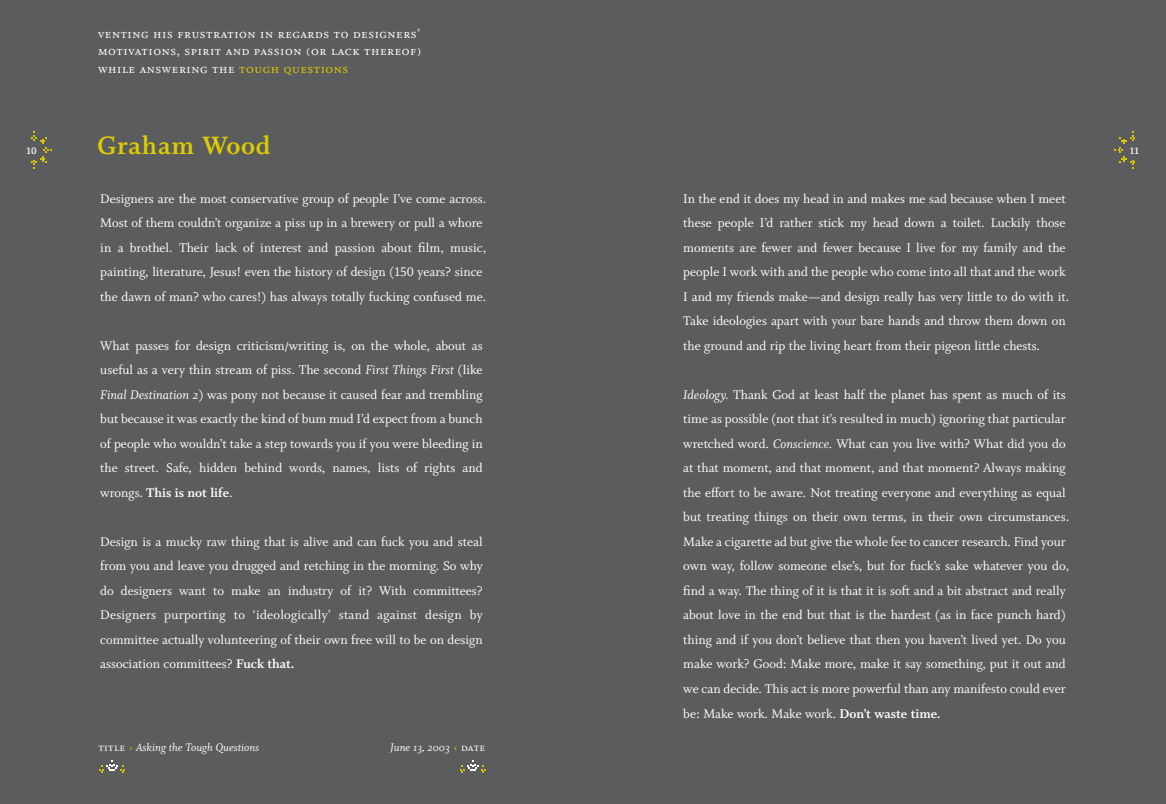
<style>
.page{position:relative;width:1166px;height:804px;background:#fff}
.page>*{position:absolute;margin:0;border:0;box-sizing:border-box;transform-origin:0 0}
.t1{font:28px "Whitman Bold Os F";letter-spacing:.025em;color:#dccc00}
.t2{font:14px/24.5px "Whitman Roman LF";color:#fff}
.t3{font:14px/17.5px "Whitman Small Caps Os F";letter-spacing:.045em;color:#fff;text-align:justify}
.t4{font:14px "Whitman Bold Os F";color:#fff}
.t5{font:12.25px "Whitman Italic Os F";color:#fff}
.t6{font:10.5px "Whitman Bold LF";color:#fff}
.s1{color:#dccc00}
.s2{font-family:"Whitman Italic Os F"}
.s3{font-family:"Whitman Roman LF"}
.s4{font-family:"Whitman Bold Os F"}
.s5{font-family:"Whitman Small Caps Os F"}
.s6{font-family:"Whitman Small Caps Os F";color:#dccc00}
</style>
<div class="page">
<div style="left:583px;top:0;width:583px;height:803px;background:#5b5c5e"></div>
<svg style="left:1114px;top:131px;width:21px;height:37px"></svg>
<div style="left:0;top:0;width:583px;height:803px;background:#5b5c5e"></div>
<svg style="left:31px;top:131px;width:21px;height:37px"></svg>
<svg style="left:99px;top:760px;width:26px;height:12px"></svg>
<svg style="left:460px;top:760px;width:26px;height:12px"></svg>
<p class="t6" style="left:27px;top:146px;width:12px">10</p>
<p class="t3" style="left:98px;top:24px;width:325px">venting his frustration in regards to designers’ motivations, spirit and passion (or lack thereof) while answering the <span class="s1">tough questions</span></p>
<h1 class="t1" style="left:97px;top:135px;width:175px">Graham Wood</h1>
<p class="t2" style="left:100px;top:187px;width:387px">Designers are the most conservative group of people I’ve come across.<br>Most of them couldn’t organize a piss up in a brewery or pull a whore in a brothel. Their lack of interest and passion about film, music, painting, literature, Jesus! even the history of design (150 years? since the dawn of man? who cares!) has always totally fucking confused me.</p>
<p class="t2" style="left:100px;top:334px;width:384px;text-align:justify">What passes for design criticism/writing is, on the whole, about as useful as a very thin stream of piss. The second <span class="s2">First Things First</span> (like <span class="s2">Final Destination 2</span>) was pony not because it caused fear and trembling but because it was exactly the kind of bum mud I’d expect from a bunch of people who wouldn’t take a step towards you if you were bleeding in the street. Safe, hidden behind words, names, lists of rights and</p>
<p class="t4" style="left:100px;top:487px;width:134px"><span class="s3">wrongs.</span> This is not life<span class="s3">.</span></p>
<p class="t2" style="left:100px;top:530px;width:384px;text-align:justify">Design is a mucky raw thing that is alive and can fuck you and steal from you and leave you drugged and retching in the morning. So why do designers want to make an industry of it? With committees?<br>Designers purporting to ‘ideologically’ stand against design by committee actually volunteering of their own free will to be on design association committees? <span class="s4">Fuck that.</span></p>
<p class="t5" style="left:99px;top:742px;width:162px"><span class="s5">title</span> <span class="s6">›</span> Asking the Tough Questions</p>
<p class="t5" style="left:390px;top:742px;width:96px">June 13, 2003 <span class="s6">‹</span> <span class="s5">date</span></p>
<p class="t2" style="left:683px;top:187px;width:387px">In the end it does my head in and makes me sad because when I meet these people I’d rather stick my head down a toilet. Luckily those moments are fewer and fewer because I live for my family and the people I work with and the people who come into all that and the work I and my friends make—and design really has very little to do with it.<br>Take ideologies apart with your bare hands and throw them down on the ground and rip the living heart from their pigeon little chests.</p>
<p class="t2" style="left:683px;top:383px;width:387px"><span class="s2">Ideology.</span> Thank God at least half the planet has spent as much of its time as possible (not that it’s resulted in much) ignoring that particular wretched word. <span class="s2">Conscience.</span> What can you live with? What did you do at that moment, and that moment, and that moment? Always making the e≠ort to be aware. Not treating everyone and everything as equal but treating things on their own terms, in their own circumstances.<br>Make a cigarette ad but give the whole fee to cancer research. Find your own way, follow someone else’s, but for fuck’s sake whatever you do, find a way. The thing of it is that it is soft and a bit abstract and really about love in the end but that is the hardest (as in face punch hard) thing and if you don’t believe that then you haven’t lived yet. Do you make work? Good: Make more, make it say something, put it out and we can decide. This act is more powerful than any manifesto could ever be: Make work. Make work. <span class="s4">Don’t waste time.</span></p>
<p class="t6" style="left:1130px;top:146px;width:11px">11</p>
</div>
